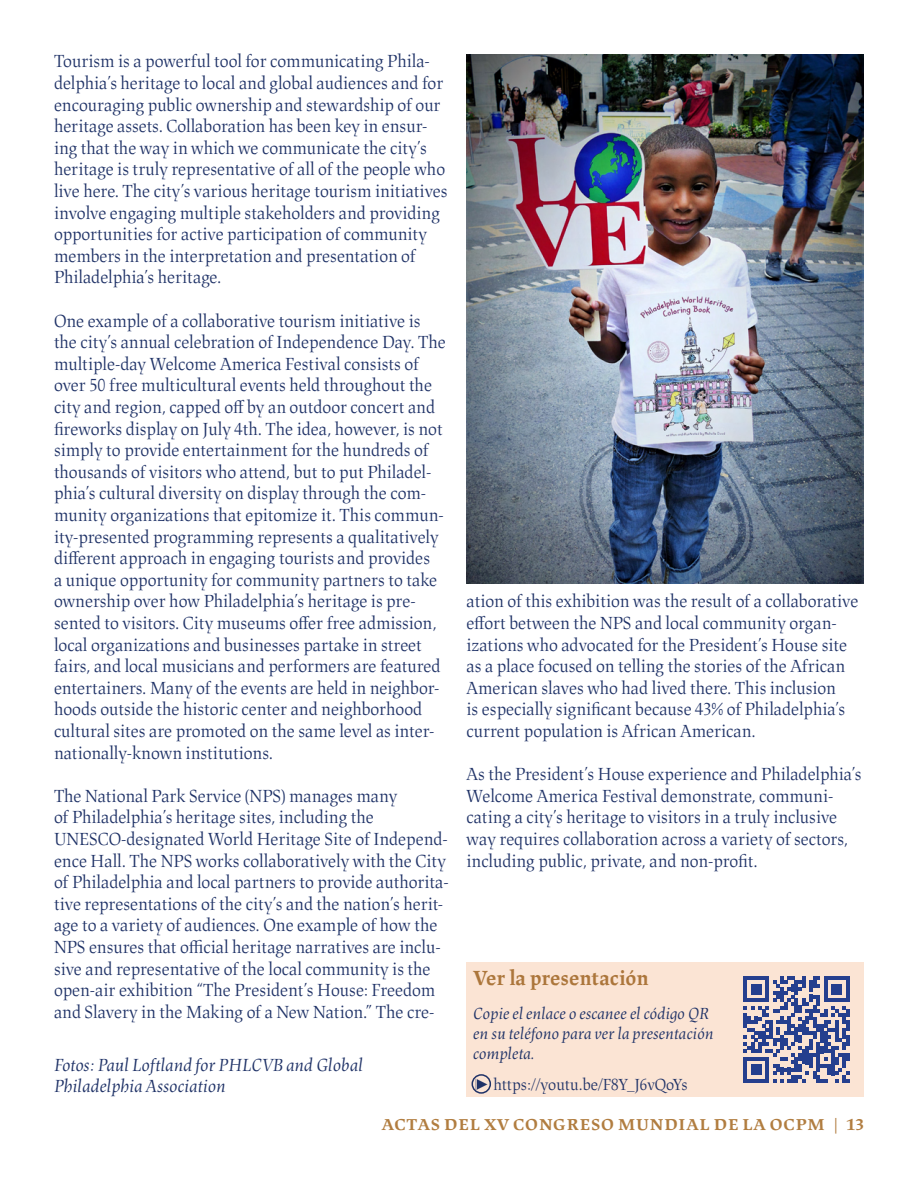
<style>
.page{position:relative;width:918px;height:1188px;background:#fff}
.page>*{position:absolute;margin:0;border:0;box-sizing:border-box;transform-origin:0 0}
.t1{font:700 21px "Lapture Display";letter-spacing:-.005em;color:#ac763b}
.t2{font:18px/21.6px "Lapture Display";color:#1f3267}
.t3{font:italic 18px "Lapture Display";color:#1f3267}
.t4{font:italic 16.5px/19.8px "Lapture Display";color:#1f3267}
.t5{font:16.5px "Lapture Display";color:#1f3267}
.t6{font:700 16.2px "Lapture Display";letter-spacing:.05em;color:#b17d40;scale:1.11 1}
.s1{font-family:"Arial"}
</style>
<div class="page">
<img style="left:467px;top:54px;width:397px;height:530px">
<div style="left:729px;top:962px;width:135px;height:135px;background:#fbe4d4"></div>
<svg style="left:744px;top:977px;width:105px;height:105px"></svg>
<div style="left:467px;top:962px;width:267px;height:135px;background:#fbe4d4"></div>
<div style="left:472px;top:1074px;width:19px;height:20px;border:2px solid #1f3267;border-radius:50%"></div>
<p class="t2" style="left:54px;top:51px;width:395px">Tourism is a powerful tool for communicating Phila&shy;delphia’s heritage to local and global audiences and for encouraging public ownership and stewardship of our heritage assets. Collaboration has been key in ensur&shy;ing that the way in which we communicate the city’s heritage is truly representative of all of the people who live here. The city’s various heritage tourism initiatives involve engaging multiple stakeholders and providing opportunities for active participation of community members in the interpretation and presentation of Philadelphia’s heritage.</p>
<p class="t2" style="left:54px;top:310px;width:393px">One example of a collaborative tourism initiative is the city’s annual celebration of Independence Day. The multiple-day Welcome America Festival consists of over 50 free multicultural events held throughout the city and region, capped off by an outdoor concert and fireworks display on July 4th. The idea, however, is not simply to provide entertainment for the hundreds of thousands of visitors who attend, but to put Philadel&shy;phia’s cultural diversity on display through the com&shy;munity organizations that epitomize it. This commun&shy;ity-presented programming represents a qualitatively different approach in engaging tourists and provides<br>a unique opportunity for community partners to take ownership over how Philadelphia’s heritage is pre&shy;sented to visitors. City museums offer free admission, local organizations and businesses partake in street fairs, and local musicians and performers are featured entertainers. Many of the events are held in neighbor&shy;hoods outside the historic center and neighborhood cultural sites are promoted on the same level as inter&shy;nationally-known institutions.</p>
<p class="t2" style="left:54px;top:785px;width:396px">The National Park Service (NPS) manages many<br>of Philadelphia’s heritage sites, including the UNESCO-designated World Heritage Site of Independ&shy;ence Hall. The NPS works collaboratively with the City of Philadelphia and local partners to provide authorita&shy;tive representations of the city’s and the nation’s herit&shy;age to a variety of audiences. One example of how the NPS ensures that official heritage narratives are inclu&shy;sive and representative of the local community is the open-air exhibition “The President’s House: Freedom and Slavery in the Making of a New Nation.” The cre-</p>
<p class="t3" style="left:54px;top:1054px;width:311px">Fotos: Paul Loftland for PHLCVB and Global</p>
<p class="t3" style="left:54px;top:1076px;width:173px">Philadelphia Association</p>
<p class="t2" style="left:467px;top:591px;width:393px">ation of this exhibition was the result of a collaborative effort between the NPS and local community organ&shy;izations who advocated for the President’s House site as a place focused on telling the stories of the African American slaves who had lived there. This inclusion<br>is especially significant because 43% of Philadelphia’s current population is African American.</p>
<p class="t2" style="left:467px;top:764px;width:397px">As the President’s House experience and Philadelphia’s Welcome America Festival demonstrate, communi&shy;cating a city’s heritage to visitors in a truly inclusive way requires collaboration across a variety of sectors, including public, private, and non-profit.</p>
<p class="t1" style="left:473px;top:966px;width:177px">Ver la presentación</p>
<p class="t4" style="left:473px;top:1004px;width:242px">Copie el enlace o escanee el código QR en su teléfono para ver la presentación completa.</p>
<p class="t5" style="left:474px;top:1074px;width:215px"><span class="s1">►</span> https://youtu.be/F8Y_J6vQoYs</p>
<p class="t6" style="left:382px;top:1115px;width:436px">ACTAS DEL XV CONGRESO MUNDIAL DE LA OCPM | 13</p>
</div>
